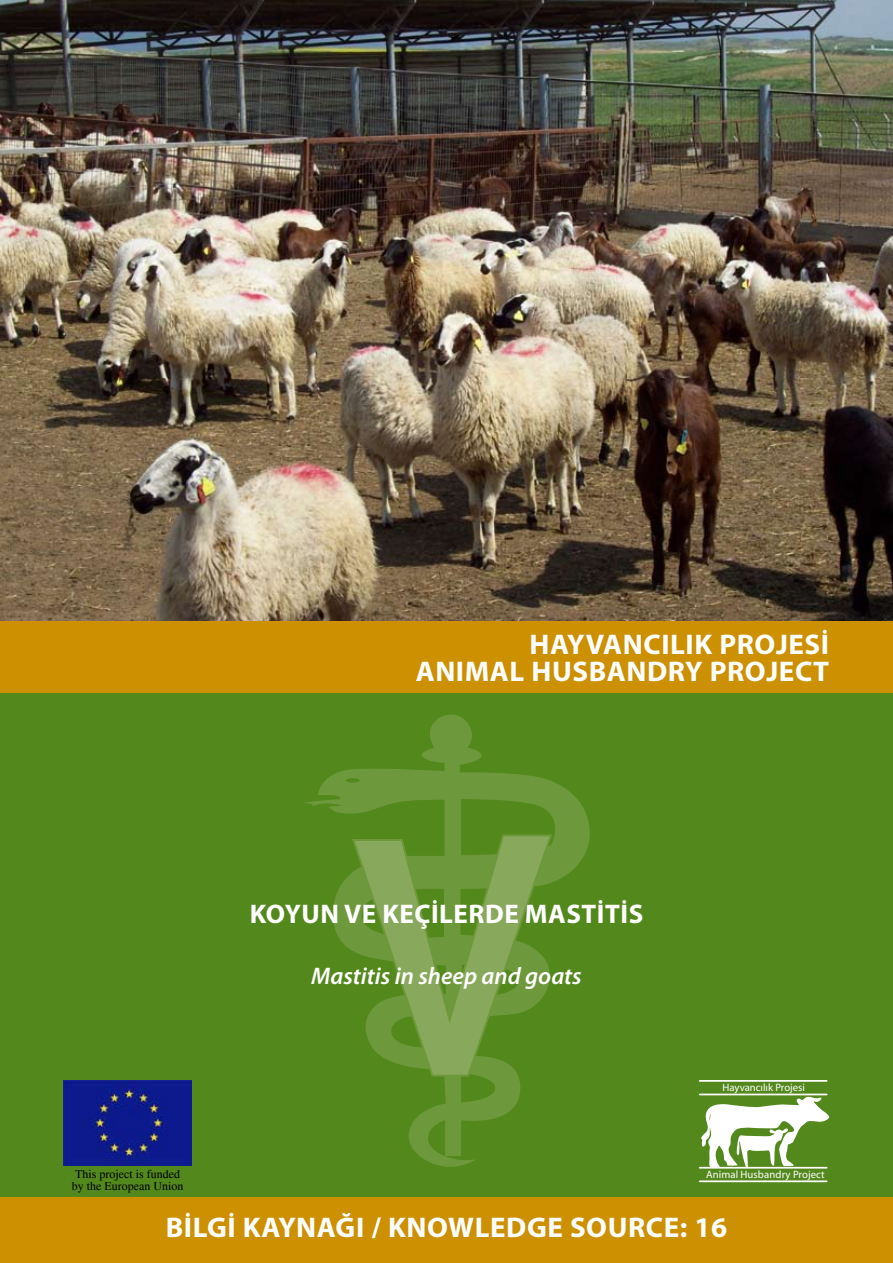
<style>
.page{position:relative;width:893px;height:1263px;background:#fff}
.page>*{position:absolute;margin:0;border:0;box-sizing:border-box;transform-origin:0 0}
.t1{font:700 28.5px/27px "Myriad Pro";letter-spacing:.02em;color:#fff;text-align:right}
.t2{font:700 27px "Myriad Pro";letter-spacing:.02em;color:#fff}
.t3{font:italic 600 24px "Myriad Pro";color:#fff}
.t4{font:12px/12px "Times";color:#000}
.t5{font:10.65px "Myriad";letter-spacing:.01em;color:#fff}
</style>
<div class="page">
<img style="left:0;top:0;width:893px;height:621px">
<div style="left:0;top:621px;width:893px;height:642px;background:#cc9000"></div>
<div style="left:0;top:693px;width:893px;height:504px;background:#53881d"></div>
<img style="left:64px;top:1080px;width:127px;height:85px">
<hr style="left:700px;top:1080px;width:127px;height:2px;background:#fff">
<hr style="left:700px;top:1093px;width:127px;height:2px;background:#fff">
<hr style="left:700px;top:1167px;width:127px;height:1px;background:#fff">
<hr style="left:700px;top:1180px;width:127px;height:2px;background:#fff">
<svg style="left:701px;top:1096px;width:128px;height:71px"></svg>
<svg style="left:305px;top:714px;width:285px;height:453px"></svg>
<svg style="left:351px;top:833px;width:203px;height:244px"></svg>
<p class="t1" style="left:416px;top:630px;width:415px">HAYVANCILIK PROJESİ<br>ANIMAL HUSBANDRY PROJECT</p>
<p class="t2" style="left:250px;top:896px;width:35px">KOYUN</p>
<p class="t2" style="left:344px;top:896px;width:112px">VE KEÇİLERDE</p>
<p class="t2" style="left:525px;top:896px;width:118px">MASTİTİS</p>
<p class="t3" style="left:311px;top:961px;width:272px">Mastitis in sheep and goats</p>
<p class="t5" style="left:722px;top:1082px;width:84px">Hayvancılık Projesi</p>
<p class="t4" style="left:72px;top:1168px;width:113px">This project is funded by the European Union</p>
<p class="t5" style="left:706px;top:1169px;width:120px">Animal Husbandry Project</p>
<p class="t1" style="left:166px;top:1213px;width:563px">BİLGİ KAYNAĞI / KNOWLEDGE SOURCE: 16</p>
</div>
